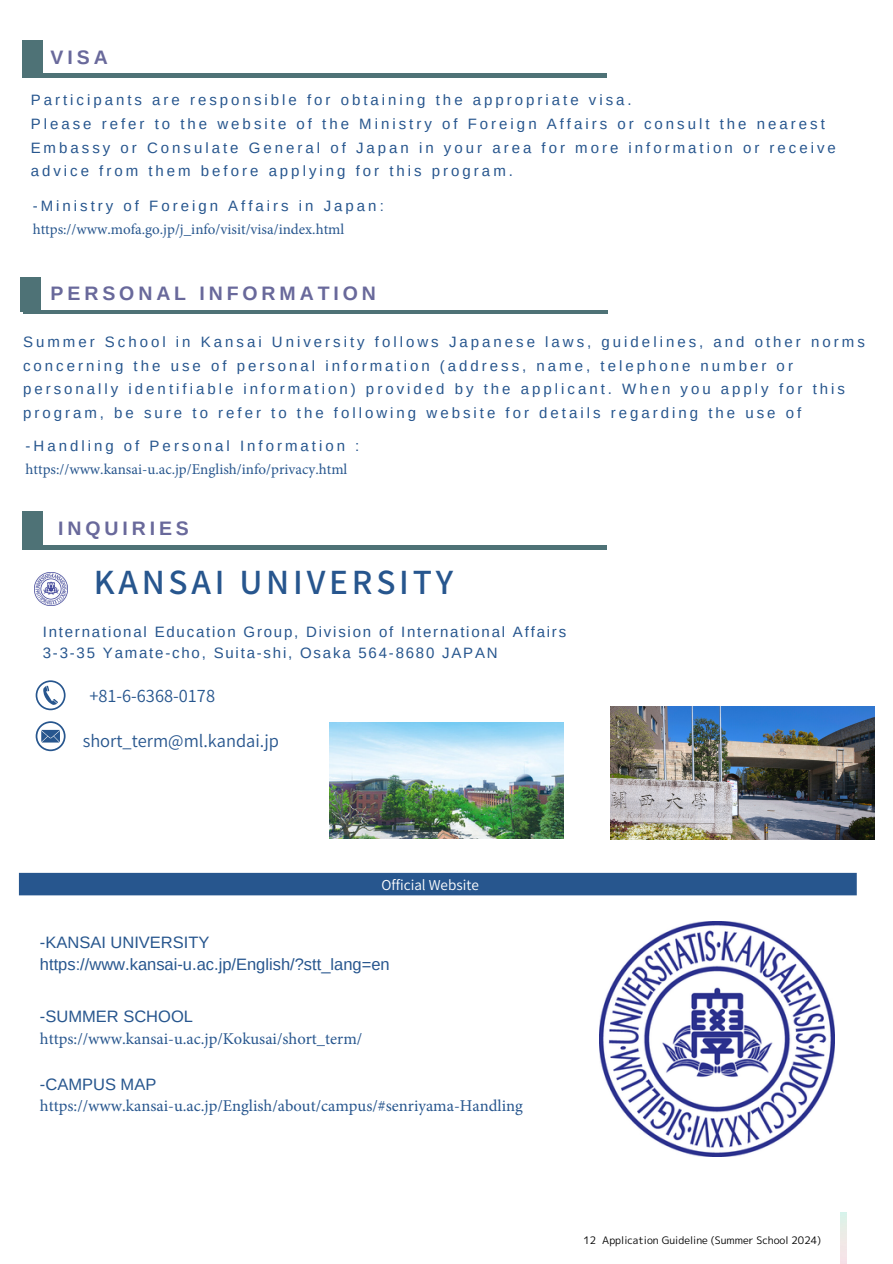
<style>
.page{position:relative;width:893px;height:1264px;background:#fff}
.page>*{position:absolute;margin:0;border:0;box-sizing:border-box;transform-origin:0 0}
.t1{font:500 31.5px "Noto Sans JP";letter-spacing:.12em;color:#27568e}
.t2{font:700 19.5px "Arimo";letter-spacing:.2em;color:#69699b}
.t3{font:16.5px/21.5px "Minion Pro";color:#27568e}
.t4{font:16.5px/22.5px "Arimo";color:#27568e}
.t5{font:600 16.5px "Noto Sans JP";color:#27568e}
.t6{font:15px/23.7px "Arimo";letter-spacing:.12em;color:#27568e}
.t7{font:15px/22.6px "Minion Pro";color:#27568e}
.t8{font:600 13.65px "Noto Sans JP";color:#fff}
.t9{font:10.35px "mplus 1 p regular";color:#000}
.s1{font-family:"Arimo"}
</style>
<div class="page">
<hr style="left:23px;top:74px;width:583px;height:3px;background:#4e7276">
<div style="left:23px;top:40px;width:20px;height:34px;background:#4e7276"></div>
<hr style="left:23px;top:310px;width:584px;height:3px;background:#4e7276">
<div style="left:21px;top:278px;width:20px;height:34px;background:#4e7276"></div>
<hr style="left:23px;top:546px;width:583px;height:3px;background:#4e7276">
<div style="left:23px;top:511px;width:20px;height:35px;background:#4e7276"></div>
<img style="left:34px;top:573px;width:33px;height:32px">
<svg style="left:36px;top:680px;width:30px;height:30px"></svg>
<div style="left:37px;top:682px;width:27px;height:26px;background:#fff;border-radius:50%"></div>
<svg style="left:43px;top:685px;width:15px;height:20px"></svg>
<svg style="left:36px;top:721px;width:30px;height:30px"></svg>
<div style="left:19px;top:872px;width:837px;height:23px;background:#27568e"></div>
<img style="left:599px;top:921px;width:235px;height:235px">
<img style="left:330px;top:722px;width:234px;height:116px">
<img style="left:610px;top:706px;width:263px;height:133px">
<h2 class="t2" style="left:51px;top:46px;width:59px">VISA</h2>
<p class="t6" style="left:31px;top:88px;width:806px">P a r t i c i p a n t s a r e r e s p o n s i b l e f o r o b t a i n i n g t h e a p p r o p r i a t e v i s a .<br>P l e a s e r e f e r t o t h e w e b s i t e o f t h e M i n i s t r y o f F o r e i g n A f f a i r s o r c o n s u l t t h e n e a r e s t E m b a s s y o r C o n s u l a t e G e n e r a l o f J a p a n i n y o u r a r e a f o r m o r e i n f o r m a t i o n o r r e c e i v e a d v i c e f r o m t h e m b e f o r e a p p l y i n g f o r t h i s p r o g r a m .</p>
<p class="t6" style="left:33px;top:194px;width:352px">- M i n i s t r y o f F o r e i g n A f f a i r s i n J a p a n :</p>
<h3 class="t7" style="left:33px;top:217px;width:313px">https://www.mofa.go.jp/j_info/visit/visa/index.html</h3>
<h3 class="t2" style="left:51px;top:282px;width:327px">PERSONAL INFORMATION</h3>
<p class="t6" style="left:23px;top:330px;width:843px">S u m m e r S c h o o l i n K a n s a i U n i v e r s i t y f o l l o w s J a p a n e s e l a w s , g u i d e l i n e s , a n d o t h e r n o r m s c o n c e r n i n g t h e u s e o f p e r s o n a l i n f o r m a t i o n ( a d d r e s s , n a m e , t e l e p h o n e n u m b e r o r<br>p e r s o n a l l y i d e n t i f i a b l e i n f o r m a t i o n ) p r o v i d e d b y t h e a p p l i c a n t . W h e n y o u a p p l y f o r t h i s<br>p r o g r a m , b e s u r e t o r e f e r t o t h e f o l l o w i n g w e b s i t e f o r d e t a i l s r e g a r d i n g t h e u s e o f</p>
<p class="t7" style="left:26px;top:435px;width:335px"><span class="s1">- H a n d l i n g o f P e r s o n a l I n f o r m a t i o n : </span>https://www.kansai-u.ac.jp/English/info/privacy.html</p>
<h2 class="t2" style="left:58px;top:518px;width:132px">INQUIRIES</h2>
<h2 class="t1" style="left:94px;top:557px;width:361px">KANSAI UNIVERSITY</h2>
<p class="t6" style="left:43px;top:621px;width:525px;line-height:21.3px">International Education Group, Division of International Affairs<br>3-3-35 Yamate-cho, Suita-shi, Osaka 564-8680 JAPAN</p>
<h3 class="t5" style="left:89px;top:683px;width:127px">+81-6-6368-0178</h3>
<h3 class="t5" style="left:83px;top:727px;width:198px">short_term@ml.kandai.jp</h3>
<h3 class="t8" style="left:381px;top:873px;width:99px">Official Website</h3>
<p class="t4" style="left:40px;top:930px;width:351px">-KANSAI UNIVERSITY https://www.kansai-u.ac.jp/English/?stt_lang=en</p>
<p class="t3" style="left:40px;top:1006px;width:324px"><span class="s1">-SUMMER SCHOOL </span>https://www.kansai-u.ac.jp/Kokusai/short_term/</p>
<p class="t3" style="left:40px;top:1073px;width:484px"><span class="s1">-CAMPUS MAP </span>https://www.kansai-u.ac.jp/English/about/campus/#senriyama-Handling</p>
<p class="t9" style="left:583px;top:1232px;width:239px">12 Application Guideline (Summer School 2024)</p>
</div>
